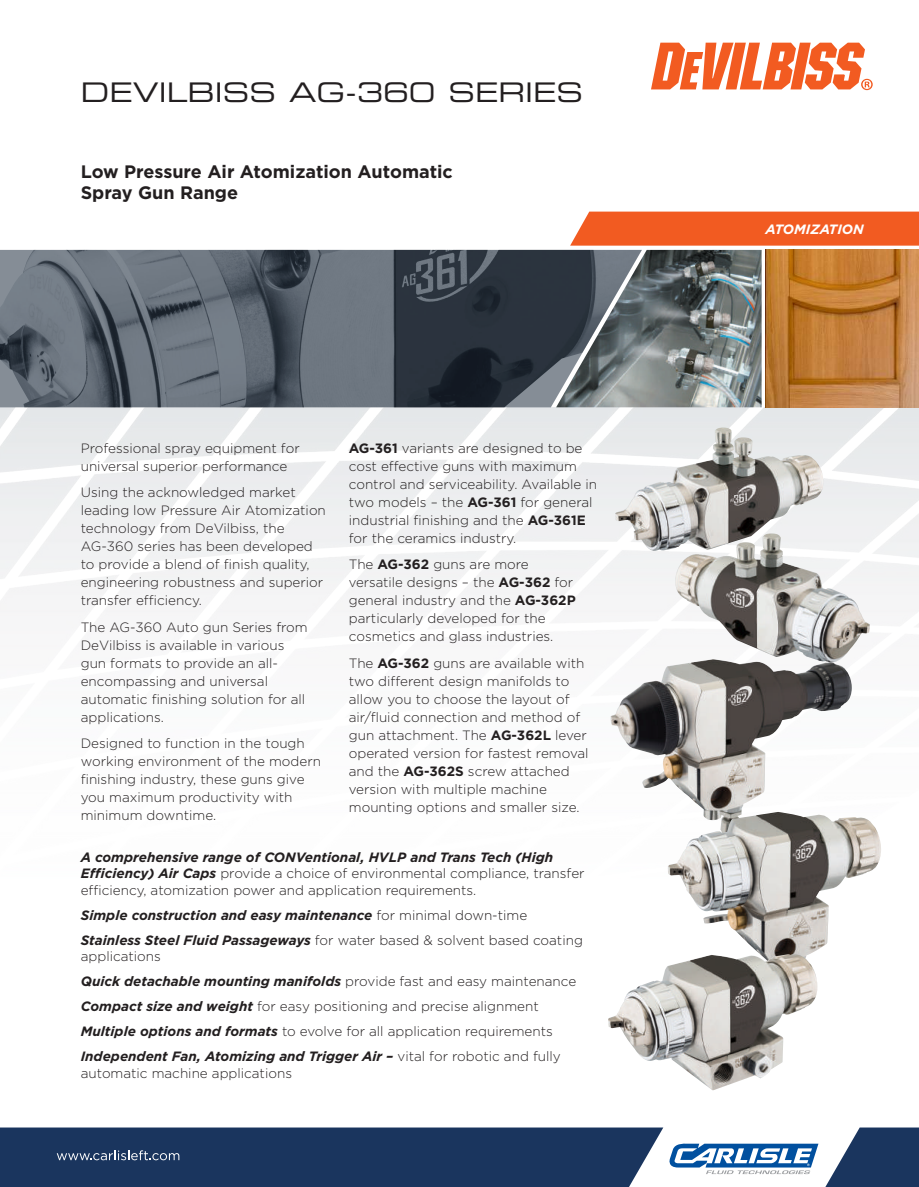
<style>
.page{position:relative;width:919px;height:1187px;background:#fff}
.page>*{position:absolute;margin:0;border:0;box-sizing:border-box;transform-origin:0 0}
.t1{font:27px "Eurostile Extended Two";color:#231f20}
.t2{font:700 18px/21.6px "Gotham";color:#231f20}
.t3{font:300 13.5px/18px "Gotham";color:#231f20}
.t4{font:italic 700 13.5px/25px "Gotham";color:#231f20}
.t5{font:italic 700 13.5px "Gotham";color:#fff}
.s1{font-weight:700}
.s2{font-weight:700;font-style:italic}
.s3{font-weight:300;font-style:normal}
</style>
<div class="page">
<img style="left:0;top:407px;width:918px;height:450px">
<img style="left:641px;top:250px;width:120px;height:157px">
<img style="left:765px;top:250px;width:153px;height:157px">
<svg style="left:0;top:250px;width:641px;height:157px;background:#555e68"></svg>
<div style="left:570px;top:211px;width:348px;height:34px;background:#f25b21"></div>
<img style="left:610px;top:659px;width:241px;height:176px">
<img style="left:667px;top:811px;width:213px;height:175px">
<img style="left:675px;top:533px;width:194px;height:129px">
<img style="left:615px;top:427px;width:209px;height:126px">
<img style="left:608px;top:953px;width:209px;height:136px">
<svg style="left:651px;top:43px;width:221px;height:47px"></svg>
<div style="left:0;top:1127px;width:663px;height:60px;background:#1a355e"></div>
<svg style="left:669px;top:1127px;width:250px;height:60px"></svg>
<h1 class="t1" style="left:81px;top:74px;width:503px">DEVILBISS AG-360 SERIES</h1>
<h2 class="t2" style="left:81px;top:160px;width:373px">Low Pressure Air Atomization Automatic<br>Spray Gun Range</h2>
<p class="t3" style="left:81px;top:438px;width:220px">Professional spray equipment for universal superior performance</p>
<p class="t3" style="left:81px;top:483px;width:246px">Using the acknowledged market leading low Pressure Air Atomization technology from DeVilbiss, the<br>AG-360 series has been developed to provide a blend of finish quality, engineering robustness and superior transfer efficiency.</p>
<p class="t3" style="left:81px;top:617px;width:228px">The AG-360 Auto gun Series from<br>DeVilbiss is available in various gun formats to provide an all&shy;encompassing and universal automatic finishing solution for all applications.</p>
<p class="t3" style="left:81px;top:734px;width:242px">Designed to function in the tough working environment of the modern finishing industry, these guns give you maximum productivity with minimum downtime.</p>
<p class="t3" style="left:349px;top:438px;width:250px"><span class="s1">AG-361</span> variants are designed to be cost effective guns with maximum control and serviceability. Available in two models – the <span class="s1">AG-361</span> for general industrial finishing and the <span class="s1">AG-361E </span>for the ceramics industry.</p>
<p class="t3" style="left:349px;top:555px;width:228px">The <span class="s1">AG-362</span> guns are more versatile designs – the <span class="s1">AG-362</span> for general industry and the <span class="s1">AG-362P </span>particularly developed for the cosmetics and glass industries.</p>
<p class="t3" style="left:349px;top:653px;width:241px">The <span class="s1">AG-362</span> guns are available with two different design manifolds to allow you to choose the layout of air/fluid connection and method of gun attachment. The <span class="s1">AG-362L</span> lever operated version for fastest removal and the <span class="s1">AG-362S</span> screw attached version with multiple machine mounting options and smaller size.</p>
<p class="t3" style="left:81px;top:848px;width:505px;line-height:16.5px"><span class="s2">A comprehensive range of CONVentional, HVLP and Trans Tech (High<br>Efficiency) Air Caps</span> provide a choice of environmental compliance, transfer efficiency, atomization power and application requirements.</p>
<p class="t4" style="left:81px;top:902px;width:503px">Simple construction and easy maintenance <span class="s3">for minimal down-time<br></span>Stainless Steel Fluid Passageways <span class="s3">for water based &amp; solvent based coating</span></p>
<p class="t3" style="left:81px;top:943px;width:497px;line-height:25px">applications<br><span class="s2">Quick detachable mounting manifolds</span> provide fast and easy maintenance <span class="s2">Compact size and weight</span> for easy positioning and precise alignment <span class="s2">Multiple options and formats</span> to evolve for all application requirements <span class="s2">Independent Fan, Atomizing and Trigger Air –</span> vital for robotic and fully</p>
<p class="t3" style="left:81px;top:1063px;width:213px">automatic machine applications</p>
<p class="t5" style="left:765px;top:221px;width:100px">ATOMIZATION</p>
</div>
